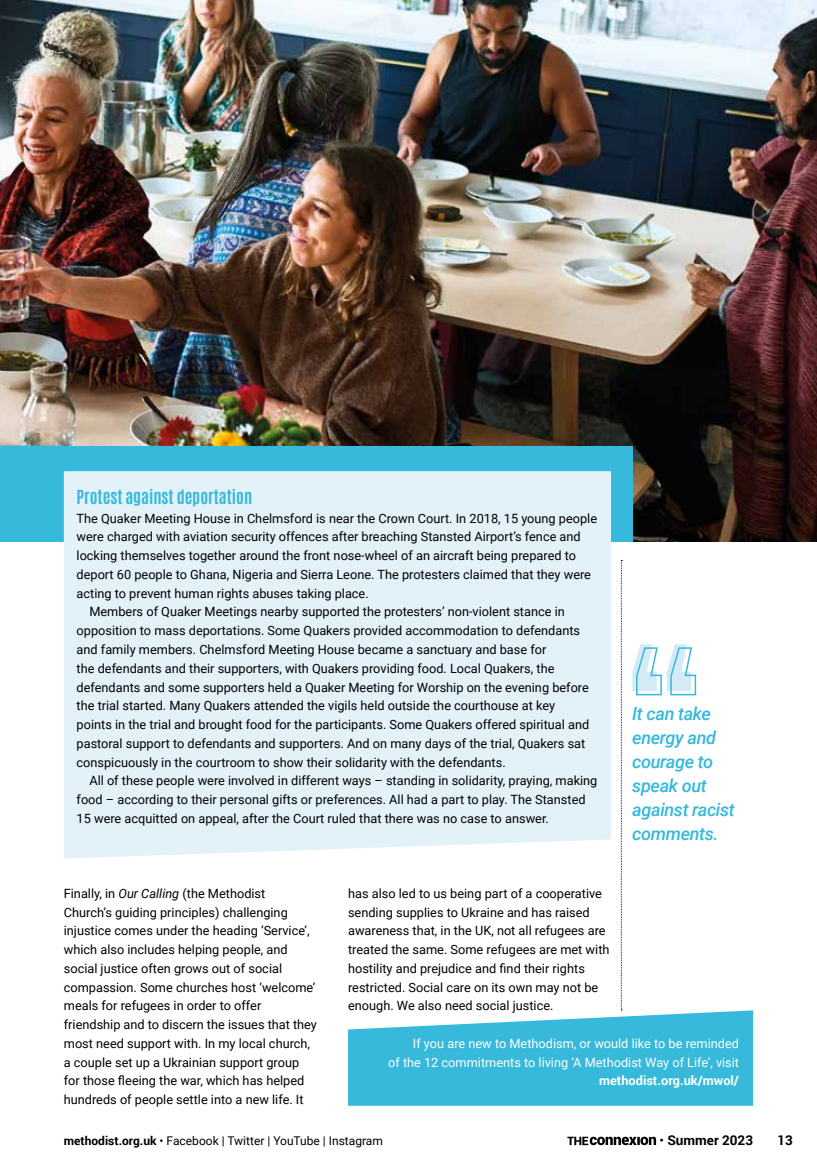
<style>
.page{position:relative;width:817px;height:1170px;background:#fff}
.page>*{position:absolute;margin:0;border:0;box-sizing:border-box;transform-origin:0 0}
.t1{font:italic 500 18px/24px "Roboto";letter-spacing:-.02em;color:#36b9da}
.t2{font:16.5px "Antonio";color:#36b9da}
.t3{font:700 13.5px "Roboto";color:#000}
.t4{font:12.75px/18.8px "Roboto";color:#000}
.t5{font:12.75px/18.8px "Roboto";color:#fff;text-align:right}
.t6{font:700 12.75px "Roboto";color:#fff}
.t7{font:12px "Roboto";color:#000}
.s1{font-style:italic}
.s2{font-weight:700}
.s3{font-weight:400}
</style>
<div class="page">
<svg style="left:567px;top:1136px;width:89px;height:8px"></svg>
<img style="left:0;top:0;width:816px;height:541px">
<svg style="left:348px;top:1010px;width:405px;height:95px;background:#4bc0dd"></svg>
<div style="left:0;top:445px;width:632px;height:96px;background:#36b9da"></div>
<div style="left:64px;top:471px;width:547px;height:387px;background:#e3f2f9"></div>
<svg style="left:632px;top:644px;width:64px;height:52px"></svg>
<svg style="left:620px;top:560px;width:2px;height:450px"></svg>
<p class="t2" style="left:77px;top:485px;width:177px">Protest against deportation</p>
<p class="t4" style="left:77px;top:508px;width:522px">The Quaker Meeting House in Chelmsford is near the Crown Court. In 2018, 15 young people</p>
<p class="t4" style="left:77px;top:527px;width:505px">were charged with aviation security offences after breaching Stansted Airport’s fence and</p>
<p class="t4" style="left:77px;top:545px;width:501px">locking themselves together around the front nose-wheel of an aircraft being prepared to</p>
<p class="t4" style="left:77px;top:564px;width:516px">deport 60 people to Ghana, Nigeria and Sierra Leone. The protesters claimed that they were</p>
<p class="t4" style="left:77px;top:583px;width:293px">acting to prevent human rights abuses taking place.</p>
<p class="t4" style="left:89px;top:602px;width:477px">Members of Quaker Meetings nearby supported the protesters’ non-violent stance in</p>
<p class="t4" style="left:77px;top:620px;width:505px">opposition to mass deportations. Some Quakers provided accommodation to defendants</p>
<p class="t4" style="left:77px;top:639px;width:471px">and family members. Chelmsford Meeting House became a sanctuary and base for</p>
<p class="t4" style="left:77px;top:658px;width:479px">the defendants and their supporters, with Quakers providing food. Local Quakers, the</p>
<p class="t4" style="left:77px;top:677px;width:513px">defendants and some supporters held a Quaker Meeting for Worship on the evening before</p>
<p class="t4" style="left:77px;top:695px;width:480px">the trial started. Many Quakers attended the vigils held outside the courthouse at key</p>
<p class="t4" style="left:77px;top:714px;width:514px">points in the trial and brought food for the participants. Some Quakers offered spiritual and</p>
<p class="t4" style="left:77px;top:733px;width:510px">pastoral support to defendants and supporters. And on many days of the trial, Quakers sat</p>
<p class="t4" style="left:77px;top:752px;width:430px">conspicuously in the courtroom to show their solidarity with the defendants.</p>
<p class="t4" style="left:89px;top:770px;width:509px">All of these people were involved in different ways – standing in solidarity, praying, making</p>
<p class="t4" style="left:77px;top:789px;width:510px">food – according to their personal gifts or preferences. All had a part to play. The Stansted</p>
<p class="t4" style="left:77px;top:808px;width:473px">15 were acquitted on appeal, after the Court ruled that there was no case to answer.</p>
<h1 class="t1" style="left:632px;top:701px;width:104px">It can take energy and courage to speak out against racist comments.</h1>
<p class="t4" style="left:64px;top:883px;width:254px">Finally, in <span class="s1">Our Calling</span> (the Methodist<br>Church’s guiding principles) challenging injustice comes under the heading ‘Service’, which also includes helping people, and social justice often grows out of social compassion. Some churches host ‘welcome’ meals for refugees in order to offer friendship and to discern the issues that they most need support with. In my local church, a couple set up a Ukrainian support group for those fleeing the war, which has helped hundreds of people settle into a new life. It</p>
<p class="t4" style="left:348px;top:883px;width:263px">has also led to us being part of a cooperative sending supplies to Ukraine and has raised awareness that, in the UK, not all refugees are treated the same. Some refugees are met with hostility and prejudice and find their rights restricted. Social care on its own may not be enough. We also need social justice.</p>
<p class="t5" style="left:388px;top:1033px;width:352px">If you are new to Methodism, or would like to be reminded<br>of the 12 commitments to living ‘A Methodist Way of Life’, visit</p>
<p class="t6" style="left:599px;top:1071px;width:141px">methodist.org.uk/mwol/</p>
<p class="t7" style="left:64px;top:1132px;width:320px"><span class="s2">methodist.org.uk</span> • Facebook | Twitter | YouTube | Instagram</p>
<p class="t3" style="left:659px;top:1130px;width:95px"><span class="s3">•</span> Summer 2023</p>
<p class="t3" style="left:777px;top:1130px;width:17px">13</p>
</div>
